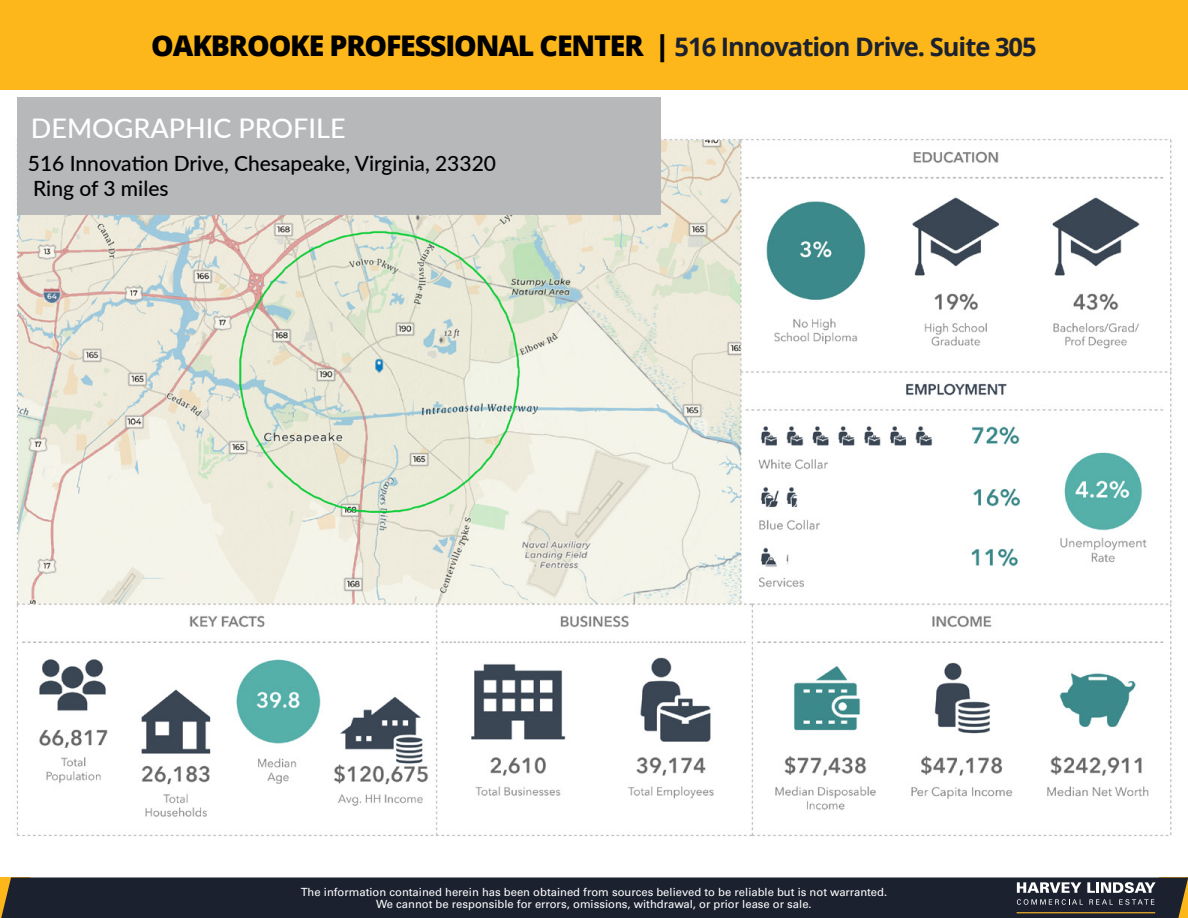
<style>
.page{position:relative;width:1188px;height:918px;background:#fff}
.page>*{position:absolute;margin:0;border:0;box-sizing:border-box;transform-origin:0 0}
.t1{font:800 28.5px "Open Sans";letter-spacing:-.04em;color:#000}
.t2{font:500 27px "Lato";color:#fff}
.t3{font:500 21px/25.2px "Lato";color:#000}
.t4{font:11.25px/12px "Univers LT Pro 55 Roman";color:#fff;text-align:center}
.s1{font-weight:700;font-size:25.5px;color:#1b212f}
</style>
<div class="page">
<div style="left:0;top:0;width:1188px;height:89px;background:#fdb71a"></div>
<div style="left:0;top:878px;width:1188px;height:40px;background:#1b212f"></div>
<hr style="left:1017px;top:912px;width:138px;height:1px;background:#fdb927">
<svg style="left:1017px;top:882px;width:64px;height:11px"></svg>
<svg style="left:1087px;top:882px;width:69px;height:11px"></svg>
<svg style="left:1017px;top:899px;width:66px;height:6px"></svg>
<svg style="left:1089px;top:899px;width:24px;height:6px"></svg>
<svg style="left:1119px;top:899px;width:35px;height:6px"></svg>
<img style="left:16px;top:139px;width:1156px;height:697px">
<div style="left:17px;top:98px;width:644px;height:117px;background:#b6b8ba"></div>
<h1 class="t1" style="left:151px;top:24px;width:887px">OAKBROOKE PROFESSIONAL CENTER | <span class="s1">516 Innovation Drive. Suite 305</span></h1>
<h2 class="t2" style="left:31px;top:109px;width:316px">DEMOGRAPHIC PROFILE</h2>
<h3 class="t3" style="left:28px;top:150px;width:470px">516 Innovation Drive, Chesapeake, Virginia, 23320<br>Ring of 3 miles</h3>
<p class="t4" style="left:301px;top:886px;width:588px">The information contained herein has been obtained from sources believed to be reliable but is not warranted.<br>We cannot be responsible for errors, omissions, withdrawal, or prior lease or sale.</p>
</div>
